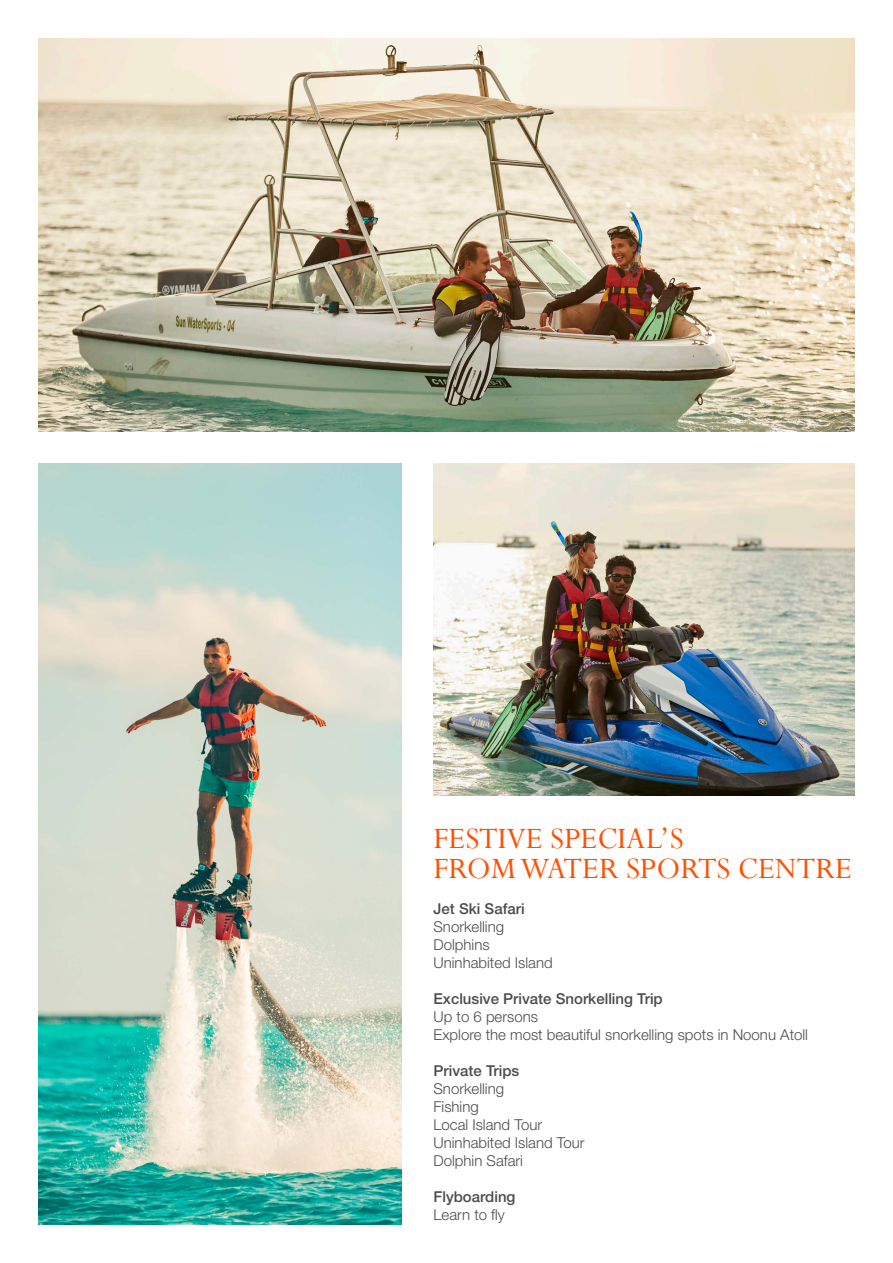
<style>
.page{position:relative;width:893px;height:1263px;background:#fff}
.page>*{position:absolute;margin:0;border:0;box-sizing:border-box;transform-origin:0 0}
.t1{font:33px/30px "Perpetua";color:#ff5000}
.t2{font:300 15px/18px "Helvetica Neue LT Std";color:#4b4c4d}
.t3{font:500 15px "Helvetica Neue LT Std";color:#4b4c4d}
</style>
<div class="page">
<img style="left:433px;top:464px;width:422px;height:332px">
<img style="left:38px;top:38px;width:817px;height:394px">
<img style="left:38px;top:464px;width:364px;height:761px">
<h1 class="t1" style="left:433px;top:823px;width:420px">FESTIVE SPECIAL’S<br>FROM WATER SPORTS CENTRE</h1>
<p class="t3" style="left:433px;top:900px;width:93px">Jet Ski Safari</p>
<p class="t2" style="left:433px;top:918px;width:121px">Snorkelling<br>Dolphins<br>Uninhabited Island</p>
<p class="t3" style="left:433px;top:990px;width:231px">Exclusive Private Snorkelling Trip</p>
<p class="t2" style="left:433px;top:1008px;width:376px">Up to 6 persons<br>Explore the most beautiful snorkelling spots in Noonu Atoll</p>
<p class="t3" style="left:433px;top:1062px;width:87px">Private Trips</p>
<p class="t2" style="left:433px;top:1080px;width:153px">Snorkelling<br>Fishing<br>Local Island Tour<br>Uninhabited Island Tour<br>Dolphin Safari</p>
<p class="t3" style="left:433px;top:1188px;width:83px">Flyboarding</p>
<p class="t2" style="left:433px;top:1206px;width:73px">Learn to fly</p>
</div>
